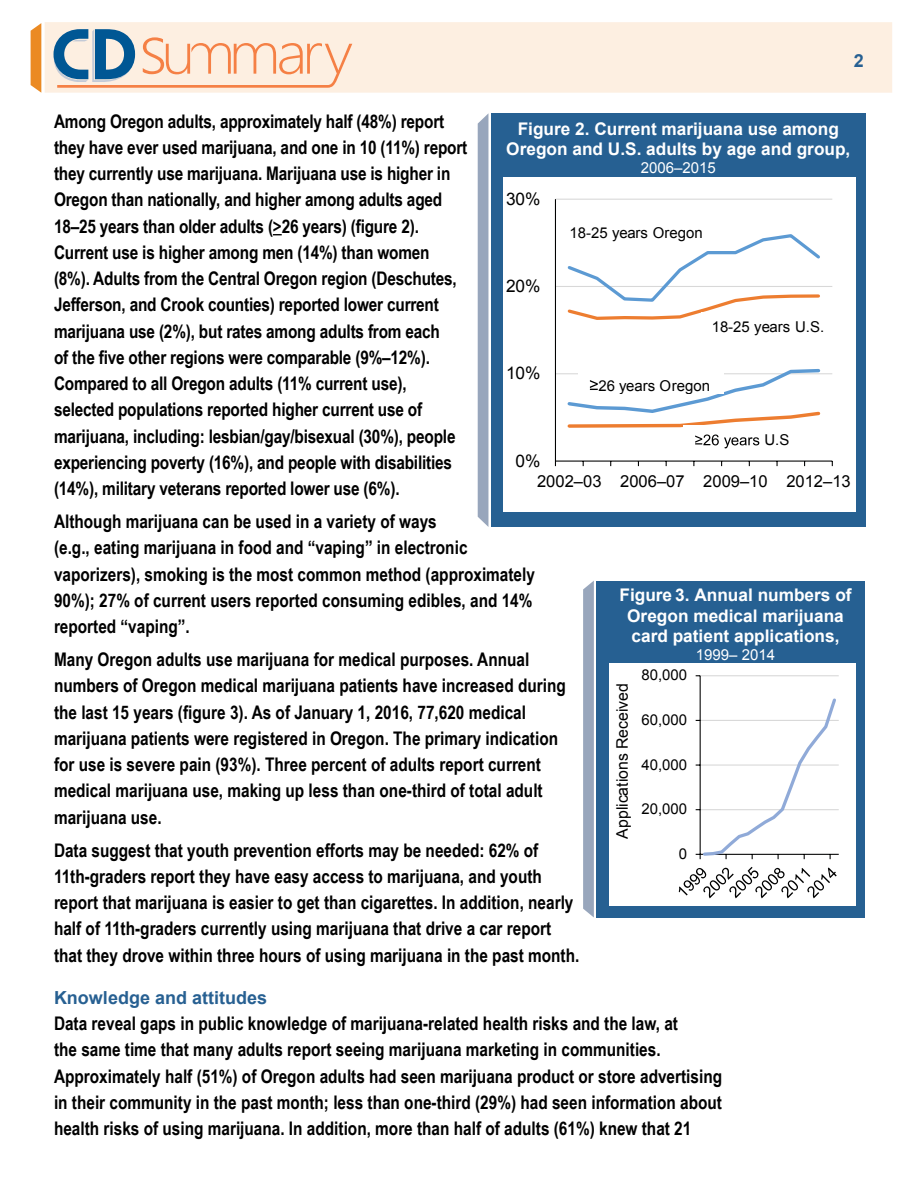
<style>
.page{position:relative;width:918px;height:1188px;background:#fff}
.page>*{position:absolute;margin:0;border:0;box-sizing:border-box;transform-origin:0 0}
.t1{font:700 18.75px/26.2px "Arial Narrow";color:#000}
.t2{font:700 18px "Arial";color:#276092}
.t3{font:700 17.4px/20.2px "Arial";color:#fff;text-align:center}
.t4{font:17.25px "Arial";color:#000101}
.t5{font:16.5px "Arial";color:#000101}
.t6{font:15.9px "Arial";color:#000101}
.t7{font:15.15px "Arial";color:#fff}
.t8{font:15px "Arial";color:#000101}
</style>
<div class="page">
<div style="left:45px;top:22px;width:847px;height:71px;background:#fdefe1"></div>
<svg style="left:31px;top:23px;width:10px;height:70px"></svg>
<svg style="left:54px;top:29px;width:298px;height:59px"></svg>
<div style="left:491px;top:113px;width:374px;height:414px;background:#266092"></div>
<div style="left:478px;top:114px;width:10px;height:413px;background:#98a6bc"></div>
<div style="left:504px;top:177px;width:352px;height:335px;background:#fff"></div>
<hr style="left:555px;top:373px;width:277px;height:1px;background:#d8d8d8">
<hr style="left:555px;top:286px;width:277px;height:1px;background:#d8d8d8">
<hr style="left:555px;top:199px;width:277px;height:1px;background:#d8d8d8">
<hr style="left:555px;top:199px;width:1px;height:262px;background:#000101">
<hr style="left:555px;top:461px;width:277px;height:1px;background:#000101">
<svg style="left:567px;top:234px;width:253px;height:86px"></svg>
<div style="left:559px;top:219px;width:175px;height:27px;background:#fff"></div>
<div style="left:701px;top:312px;width:142px;height:27px;background:#fff"></div>
<svg style="left:565px;top:369px;width:257px;height:79px"></svg>
<div style="left:597px;top:581px;width:268px;height:336px;background:#266092"></div>
<svg style="left:583px;top:581px;width:11px;height:337px"></svg>
<div style="left:610px;top:663px;width:246px;height:243px;background:#fff"></div>
<hr style="left:700px;top:675px;width:139px;height:1px;background:#d8d8d8">
<hr style="left:700px;top:676px;width:1px;height:178px;background:#000101">
<svg style="left:696px;top:696px;width:143px;height:163px"></svg>
<svg style="left:679px;top:867px;width:158px;height:31px"></svg>
<p class="t2" style="left:854px;top:49px;width:12px">2</p>
<p class="t1" style="left:54px;top:107px;width:415px">Among Oregon adults, approximately half (48%) report they have ever used marijuana, and one in 10 (11%) report they currently use marijuana. Marijuana use is higher in Oregon than nationally, and higher among adults aged 18–25 years than older adults (&gt;26 years) (figure 2).<br>Current use is higher among men (14%) than women (8%). Adults from the Central Oregon region (Deschutes, Jefferson, and Crook counties) reported lower current marijuana use (2%), but rates among adults from each<br>of the five other regions were comparable (9%–12%).<br>Compared to all Oregon adults (11% current use), selected populations reported higher current use of marijuana, including: lesbian/gay/bisexual (30%), people experiencing poverty (16%), and people with disabilities (14%), military veterans reported lower use (6%).</p>
<p class="t1" style="left:54px;top:508px;width:483px">Although marijuana can be used in a variety of ways<br>(e.g., eating marijuana in food and “vaping” in electronic vaporizers), smoking is the most common method (approximately 90%); 27% of current users reported consuming edibles, and 14% reported “vaping”.</p>
<p class="t1" style="left:54px;top:646px;width:513px">Many Oregon adults use marijuana for medical purposes. Annual numbers of Oregon medical marijuana patients have increased during the last 15 years (figure 3). As of January 1, 2016, 77,620 medical marijuana patients were registered in Oregon. The primary indication for use is severe pain (93%). Three percent of adults report current medical marijuana use, making up less than one-third of total adult marijuana use.</p>
<p class="t1" style="left:54px;top:836px;width:527px">Data suggest that youth prevention efforts may be needed: 62% of 11th-graders report they have easy access to marijuana, and youth report that marijuana is easier to get than cigarettes. In addition, nearly half of 11th-graders currently using marijuana that drive a car report that they drove within three hours of using marijuana in the past month.</p>
<p class="t2" style="left:54px;top:986px;width:215px">Knowledge and attitudes</p>
<p class="t1" style="left:54px;top:1010px;width:670px">Data reveal gaps in public knowledge of marijuana-related health risks and the law, at<br>the same time that many adults report seeing marijuana marketing in communities.<br>Approximately half (51%) of Oregon adults had seen marijuana product or store advertising in their community in the past month; less than one-third (29%) had seen information about health risks of using marijuana. In addition, more than half of adults (61%) knew that 21</p>
<p class="t3" style="left:506px;top:119px;width:346px">Figure 2. Current marijuana use among<br>Oregon and U.S. adults by age and group,</p>
<p class="t7" style="left:641px;top:158px;width:77px">2006–2015</p>
<p class="t4" style="left:506px;top:187px;width:36px">30%</p>
<p class="t8" style="left:570px;top:223px;width:135px">18-25 years Oregon</p>
<p class="t4" style="left:506px;top:275px;width:36px">20%</p>
<p class="t8" style="left:712px;top:317px;width:114px">18-25 years U.S.</p>
<p class="t4" style="left:506px;top:362px;width:36px">10%</p>
<p class="t8" style="left:599px;top:376px;width:113px">26 years Oregon</p>
<p class="t8" style="left:764px;top:430px;width:26px">U.S</p>
<p class="t4" style="left:516px;top:449px;width:26px">0%</p>
<p class="t5" style="left:537px;top:470px;width:315px">2002–03 2006–07 2009–10 2012–13</p>
<p class="t3" style="left:619px;top:586px;width:234px">Figure 3. Annual numbers of<br>Oregon medical marijuana card patient applications,</p>
<p class="t7" style="left:696px;top:645px;width:81px">1999– 2014</p>
<p class="t8" style="left:641px;top:665px;width:47px">80,000</p>
<p class="t6" style="left:612px;top:839px;width:157px;rotate:-90deg">Applications Received</p>
<p class="t8" style="left:641px;top:710px;width:47px">60,000</p>
<p class="t8" style="left:641px;top:755px;width:47px">40,000</p>
<p class="t8" style="left:641px;top:799px;width:47px">20,000</p>
<p class="t8" style="left:679px;top:844px;width:10px">0</p>
</div>
